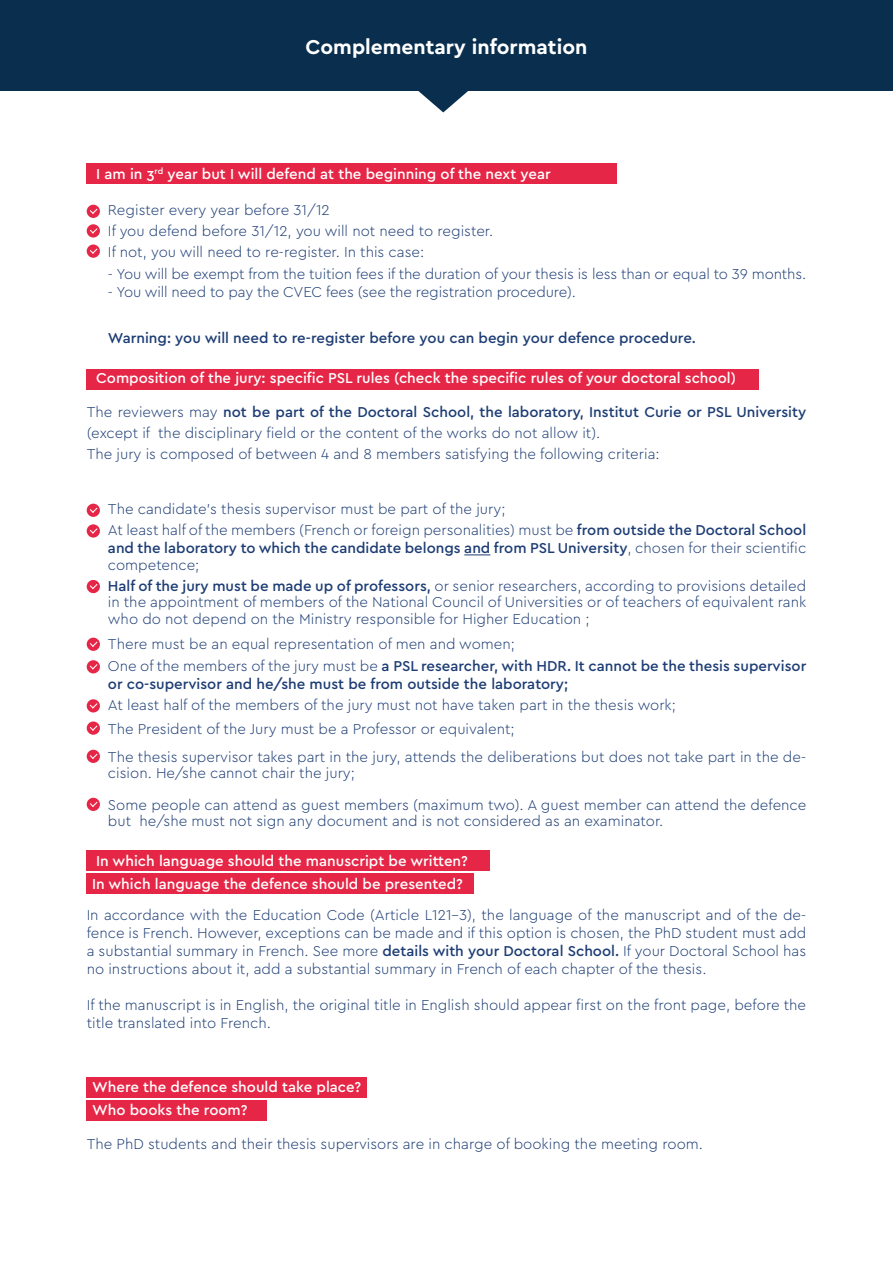
<style>
.page{position:relative;width:893px;height:1263px;background:#fff}
.page>*{position:absolute;margin:0;border:0;box-sizing:border-box;transform-origin:0 0}
.t1{font:700 21px "Cera Pro";color:#fff}
.t2{font:300 15px/16.5px "Cera Pro";color:#1d3d74}
.t3{font:500 15px/18px "Cera PRO";color:#1d3d74}
.t4{font:500 15px "Cera PRO";color:#fff}
.s1{font-family:"Cera PRO";font-weight:500}
.s2{font-family:"Cera Pro";font-weight:300}
</style>
<div class="page">
<div style="left:0;top:0;width:893px;height:90px;background:#0a2f4e"></div>
<svg style="left:417px;top:90px;width:52px;height:22px"></svg>
<div style="left:87px;top:163px;width:530px;height:21px;background:#e62646"></div>
<div style="left:87px;top:369px;width:672px;height:21px;background:#e62646"></div>
<svg style="left:464px;top:554px;width:26px;height:1px"></svg>
<div style="left:87px;top:205px;width:13px;height:13px;background:#e62646;border-radius:50%"></div>
<svg style="left:90px;top:209px;width:7px;height:5px"></svg>
<div style="left:87px;top:504px;width:13px;height:13px;background:#e62646;border-radius:50%"></div>
<svg style="left:90px;top:508px;width:7px;height:5px"></svg>
<svg style="left:87px;top:524px;width:13px;height:14px"></svg>
<svg style="left:90px;top:528px;width:7px;height:5px"></svg>
<div style="left:87px;top:580px;width:13px;height:13px;background:#e62646;border-radius:50%"></div>
<svg style="left:90px;top:584px;width:7px;height:5px"></svg>
<div style="left:87px;top:638px;width:13px;height:13px;background:#e62646;border-radius:50%"></div>
<svg style="left:90px;top:642px;width:7px;height:5px"></svg>
<div style="left:87px;top:660px;width:13px;height:13px;background:#e62646;border-radius:50%"></div>
<svg style="left:90px;top:664px;width:7px;height:5px"></svg>
<div style="left:87px;top:699px;width:13px;height:13px;background:#e62646;border-radius:50%"></div>
<svg style="left:90px;top:703px;width:7px;height:5px"></svg>
<div style="left:87px;top:224px;width:13px;height:13px;background:#e62646;border-radius:50%"></div>
<svg style="left:90px;top:228px;width:7px;height:5px"></svg>
<div style="left:87px;top:244px;width:13px;height:14px;background:#e62646;border-radius:50%"></div>
<svg style="left:90px;top:249px;width:7px;height:5px"></svg>
<div style="left:87px;top:850px;width:403px;height:21px;background:#e62646"></div>
<div style="left:87px;top:873px;width:387px;height:21px;background:#e62646"></div>
<div style="left:87px;top:1077px;width:280px;height:20px;background:#e62646"></div>
<div style="left:87px;top:1100px;width:180px;height:20px;background:#e62646"></div>
<div style="left:87px;top:721px;width:13px;height:14px;background:#e62646;border-radius:50%"></div>
<svg style="left:90px;top:725px;width:7px;height:6px"></svg>
<div style="left:87px;top:750px;width:13px;height:13px;background:#e62646;border-radius:50%"></div>
<svg style="left:90px;top:754px;width:7px;height:5px"></svg>
<div style="left:87px;top:798px;width:13px;height:13px;background:#e62646;border-radius:50%"></div>
<svg style="left:90px;top:802px;width:7px;height:5px"></svg>
<p class="t1" style="left:306px;top:33px;width:283px">Complementary information</p>
<p class="t4" style="left:96px;top:164px;width:456px">I am in 3<sup>rd</sup> year but I will defend at the beginning of the next year</p>
<p class="t2" style="left:108px;top:201px;width:223px">Register every year before 31/12</p>
<p class="t2" style="left:108px;top:222px;width:387px">If you defend before 31/12, you will not need to register.</p>
<p class="t2" style="left:108px;top:243px;width:318px">If not, you will need to re-register. In this case:</p>
<p class="t2" style="left:108px;top:265px;width:700px">- You will be exempt from the tuition fees if the duration of your thesis is less than or equal to 39 months.</p>
<p class="t2" style="left:108px;top:283px;width:470px">- You will need to pay the CVEC fees (see the registration procedure).</p>
<p class="t3" style="left:108px;top:328px;width:589px">Warning: you will need to re-register before you can begin your defence procedure.</p>
<p class="t4" style="left:96px;top:368px;width:641px">Composition of the jury: specific PSL rules (check the specific rules of your doctoral school)</p>
<p class="t2" style="left:87px;top:401px;width:721px;line-height:21px">The reviewers may <span class="s1">not be part of the Doctoral School, the laboratory, Institut Curie or PSL University </span>(except if the disciplinary field or the content of the works do not allow it).</p>
<p class="t2" style="left:87px;top:445px;width:574px">The jury is composed of between 4 and 8 members satisfying the following criteria:</p>
<p class="t2" style="left:108px;top:500px;width:399px">The candidate’s thesis supervisor must be part of the jury;</p>
<p class="t3" style="left:108px;top:521px;width:700px"><span class="s2">At least half of the members (French or foreign personalities) must be</span> from outside the Doctoral School and the laboratory to which the candidate belongs and from PSL University<span class="s2">, chosen for their scientific</span></p>
<p class="t2" style="left:108px;top:556px;width:93px">competence;</p>
<p class="t2" style="left:108px;top:577px;width:700px;text-align:justify"><span class="s1">Half of the jury must be made up of professors,</span> or senior researchers, according to provisions detailed in the appointment of members of the National Council of Universities or of teachers of equivalent rank who do not depend on the Ministry responsible for Higher Education ;</p>
<p class="t2" style="left:108px;top:635px;width:408px">There must be an equal representation of men and women;</p>
<p class="t3" style="left:108px;top:656px;width:700px"><span class="s2">One of the members of the jury must be</span> a PSL researcher, with HDR. It cannot be the thesis supervisor or co-supervisor and he/she must be from outside the laboratory;</p>
<p class="t2" style="left:108px;top:696px;width:569px">At least half of the members of the jury must not have taken part in the thesis work;</p>
<p class="t2" style="left:108px;top:720px;width:408px">The President of the Jury must be a Professor or equivalent;</p>
<p class="t2" style="left:108px;top:748px;width:700px">The thesis supervisor takes part in the jury, attends the deliberations but does not take part in the de&shy;cision. He/she cannot chair the jury;</p>
<p class="t2" style="left:108px;top:796px;width:700px">Some people can attend as guest members (maximum two). A guest member can attend the defence but he/she must not sign any document and is not considered as an examinator.</p>
<p class="t4" style="left:96px;top:851px;width:373px">In which language should the manuscript be written?</p>
<p class="t4" style="left:92px;top:874px;width:372px">In which language the defence should be presented?</p>
<p class="t2" style="left:87px;top:905px;width:721px;line-height:18px;text-align:justify">In accordance with the Education Code (Article L121–3), the language of the manuscript and of the de&shy;fence is French. However, exceptions can be made and if this option is chosen, the PhD student must add a substantial summary in French. See more <span class="s1">details with your Doctoral School.</span> If your Doctoral School has no instructions about it, add a substantial summary in French of each chapter of the thesis.</p>
<p class="t2" style="left:87px;top:995px;width:721px;line-height:18px">If the manuscript is in English, the original title in English should appear first on the front page, before the title translated into French.</p>
<p class="t4" style="left:92px;top:1077px;width:271px">Where the defence should take place?</p>
<p class="t4" style="left:92px;top:1100px;width:157px">Who books the room?</p>
<p class="t2" style="left:87px;top:1135px;width:618px">The PhD students and their thesis supervisors are in charge of booking the meeting room.</p>
</div>
